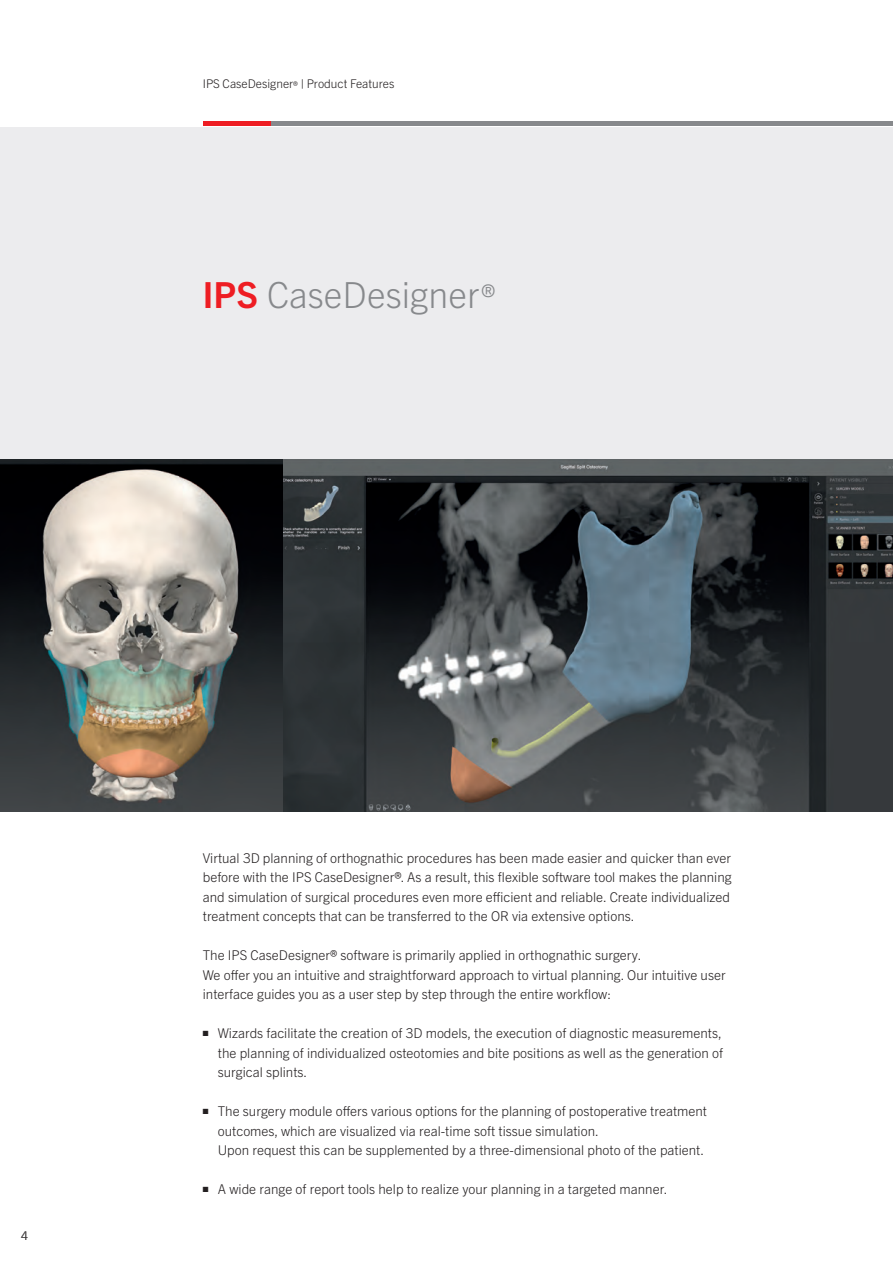
<style>
.page{position:relative;width:893px;height:1263px;background:#fff}
.page>*{position:absolute;margin:0;border:0;box-sizing:border-box;transform-origin:0 0}
.t1{font:300 36px "Trade Gothic Next LT Pro";color:#87898c}
.t2{font:300 13.5px/19.5px "Trade Gothic Next LT Pro";color:#231f20}
.t3{font:300 12px "Trade Gothic Next LT Pro";color:#231f20}
.s1{font-size:9px}
.s2{font-weight:700;color:#ee1d23}
.s3{font-size:27px}
</style>
<div class="page">
<hr style="left:203px;top:121px;width:68px;height:4px;background:#ee1d23">
<hr style="left:271px;top:121px;width:622px;height:4px;background:#87898c">
<div style="left:0;top:128px;width:893px;height:430px;background:#ececee"></div>
<img style="left:283px;top:460px;width:610px;height:351px">
<img style="left:0;top:460px;width:283px;height:351px">
<p class="t3" style="left:203px;top:75px;width:193px">IPS CaseDesigner<span class="s1">®</span> | Product Features</p>
<h1 class="t1" style="left:203px;top:270px;width:294px"><span class="s2">IPS</span> CaseDesigner<span class="s3">®</span></h1>
<p class="t3" style="left:21px;top:1227px;width:8px">4</p>
<p class="t2" style="left:203px;top:847px;width:530px">Virtual 3D planning of orthognathic procedures has been made easier and quicker than ever before with the IPS CaseDesigner®. As a result, this flexible software tool makes the planning and simulation of surgical procedures even more efficient and reliable. Create individualized treatment concepts that can be transferred to the OR via extensive options.</p>
<p class="t2" style="left:203px;top:945px;width:524px">The IPS CaseDesigner® software is primarily applied in orthognathic surgery.<br>We offer you an intuitive and straightforward approach to virtual planning. Our intuitive user interface guides you as a user step by step through the entire workflow:</p>
<p class="t2" style="left:218px;top:1023px;width:507px;text-align:justify;text-indent:-15px">■ Wizards facilitate the creation of 3D models, the execution of diagnostic measurements, the planning of individualized osteotomies and bite positions as well as the generation of surgical splints.</p>
<p class="t2" style="left:218px;top:1101px;width:491px;text-indent:-15px">■ The surgery module offers various options for the planning of postoperative treatment outcomes, which are visualized via real-time soft tissue simulation.<br>Upon request this can be supplemented by a three-dimensional photo of the patient.</p>
<p class="t2" style="left:203px;top:1179px;width:466px">■ A wide range of report tools help to realize your planning in a targeted manner.</p>
</div>
